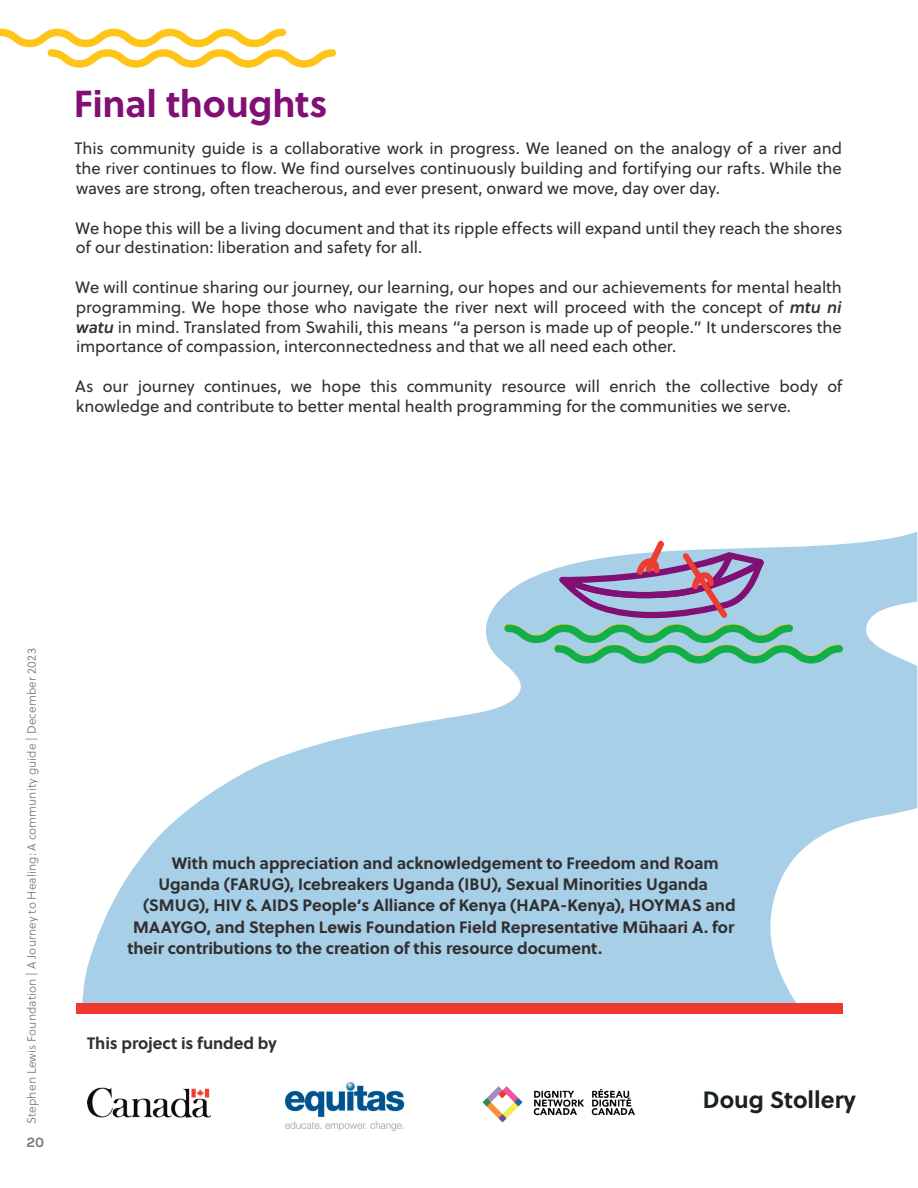
<style>
.page{position:relative;width:918px;height:1188px;background:#fff}
.page>*{position:absolute;margin:0;border:0;box-sizing:border-box;transform-origin:0 0}
.t1{font:700 37.5px "Soleil";letter-spacing:-.005em;color:#820f73}
.t2{font:700 23.55px "Soleil";color:#1b2021}
.t3{font:16.5px/19.8px "Soleil";letter-spacing:-.005em;color:#312f30;text-align:justify}
.t4{font:700 16.5px "Soleil";letter-spacing:-.005em;color:#312f30}
.t5{font:200 14.25px "Karla";color:#76787b}
.t6{font:12px "Soleil Lt";letter-spacing:.01em;color:#76787b}
.s1{font-family:"Soleil Sb";font-style:italic}
</style>
<div class="page">
<svg style="left:0;top:29px;width:336px;height:39px"></svg>
<svg style="left:82px;top:531px;width:835px;height:483px;fill:#a7cfe7"></svg>
<svg style="left:504px;top:624px;width:339px;height:40px;background:#75c3aa"></svg>
<svg style="left:559px;top:540px;width:205px;height:78px"></svg>
<img style="left:284px;top:1083px;width:121px;height:48px">
<img style="left:88px;top:1087px;width:122px;height:31px">
<img style="left:482px;top:1086px;width:153px;height:37px">
<div style="left:76px;top:1003px;width:766px;height:11px;background:#ee3830"></div>
<h1 class="t1" style="left:74px;top:75px;width:255px">Final thoughts</h1>
<p class="t3" style="left:75px;top:138px;width:769px">This community guide is a collaborative work in progress. We leaned on the analogy of a river and the river continues to flow. We find ourselves continuously building and fortifying our rafts. While the waves are strong, often treacherous, and ever present, onward we move, day over day.</p>
<p class="t3" style="left:76px;top:217px;width:768px">We hope this will be a living document and that its ripple effects will expand until they reach the shores of our destination: liberation and safety for all.</p>
<p class="t3" style="left:76px;top:277px;width:768px">We will continue sharing our journey, our learning, our hopes and our achievements for mental health programming. We hope those who navigate the river next will proceed with the concept of <span class="s1">mtu ni watu</span> in mind. Translated from Swahili, this means “a person is made up of people.” It underscores the importance of compassion, interconnectedness and that we all need each other.</p>
<p class="t3" style="left:75px;top:376px;width:769px">As our journey continues, we hope this community resource will enrich the collective body of knowledge and contribute to better mental health programming for the communities we serve.</p>
<p class="t6" style="left:23px;top:1124px;width:477px;rotate:-90deg">Stephen Lewis Foundation | A Journey to Healing: A community guide | December 2023</p>
<p class="t5" style="left:26px;top:1134px;width:19px">20</p>
<p class="t4" style="left:172px;top:850px;width:549px">With much appreciation and acknowledgement to Freedom and Roam</p>
<p class="t4" style="left:158px;top:871px;width:551px">Uganda (FARUG), Icebreakers Uganda (IBU), Sexual Minorities Uganda</p>
<p class="t4" style="left:143px;top:893px;width:594px">(SMUG), HIV &amp; AIDS People’s Alliance of Kenya (HAPA-Kenya), HOYMAS and</p>
<p class="t4" style="left:133px;top:914px;width:603px">MAAYGO, and Stephen Lewis Foundation Field Representative Mūhaari A. for</p>
<p class="t4" style="left:127px;top:935px;width:476px">their contributions to the creation of this resource document.</p>
<p class="t4" style="left:87px;top:1030px;width:191px">This project is funded by</p>
<h2 class="t2" style="left:703px;top:1082px;width:155px">Doug Stollery</h2>
</div>
